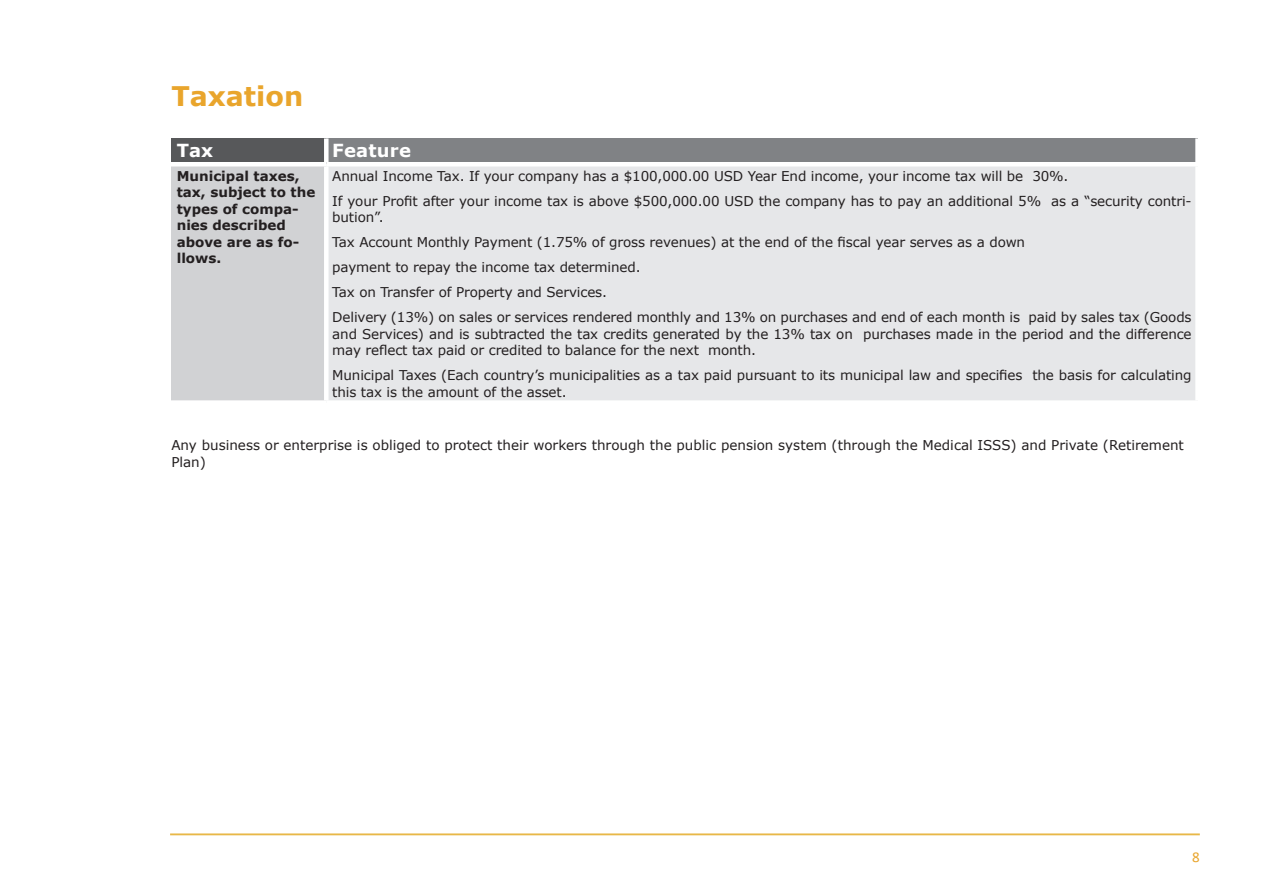
<style>
.page{position:relative;width:1263px;height:893px;background:#fff}
.page>*{position:absolute;margin:0;border:0;box-sizing:border-box;transform-origin:0 0}
.t1{font:700 27px "Verdana";color:#e9a52c}
.t2{font:700 18px "Verdana";letter-spacing:.01em;color:#fff}
.t3{font:15px "Calibri";color:#e9a52c}
.t4{font:13.5px/25px "Verdana";letter-spacing:-.01em;color:#231f20}
.t5{font:700 13.5px/16.5px "Verdana";color:#231f20}
</style>
<div class="page">
<hr style="left:170px;top:833px;width:1030px;height:2px;background:#e8b848">
<div style="left:171px;top:138px;width:155px;height:26px;background:#57585a"></div>
<div style="left:326px;top:138px;width:871px;height:26px;background:#808285"></div>
<div style="left:171px;top:164px;width:155px;height:239px;background:#d1d2d4"></div>
<div style="left:326px;top:164px;width:871px;height:239px;background:#e6e7e9"></div>
<div style="left:324px;top:138px;width:5px;height:24px;background:#fff"></div>
<div style="left:1195px;top:138px;width:5px;height:24px;background:#fff"></div>
<hr style="left:171px;top:162px;width:155px;height:4px;background:#fff">
<hr style="left:326px;top:162px;width:874px;height:4px;background:#fff">
<div style="left:324px;top:166px;width:5px;height:234px;background:#fff"></div>
<div style="left:1195px;top:166px;width:5px;height:234px;background:#fff"></div>
<div style="left:171px;top:400px;width:155px;height:5px;background:#fff"></div>
<div style="left:326px;top:400px;width:874px;height:5px;background:#fff"></div>
<h1 class="t1" style="left:171px;top:77px;width:133px">Taxation</h1>
<h2 class="t2" style="left:177px;top:137px;width:38px">Tax</h2>
<h2 class="t2" style="left:332px;top:137px;width:80px">Feature</h2>
<p class="t5" style="left:177px;top:167px;width:140px">Municipal taxes, tax, subject to the types of compa&shy;nies described above are as fo&shy;llows.</p>
<p class="t4" style="left:332px;top:163px;width:861px">Annual Income Tax. If your company has a $100,000.00 USD Year End income, your income tax will be 30%.<br>If your Profit after your income tax is above $500,000.00 USD the company has to pay an additional 5% as a “security contri-</p>
<p class="t4" style="left:332px;top:204px;width:861px">bution”.<br>Tax Account Monthly Payment (1.75% of gross revenues) at the end of the fiscal year serves as a down<br>payment to repay the income tax determined.<br>Tax on Transfer of Property and Services.<br>Delivery (13%) on sales or services rendered monthly and 13% on purchases and end of each month is paid by sales tax (Goods</p>
<p class="t4" style="left:332px;top:325px;width:861px;line-height:16.5px">and Services) and is subtracted the tax credits generated by the 13% tax on purchases made in the period and the difference may reflect tax paid or credited to balance for the next month.</p>
<p class="t4" style="left:332px;top:367px;width:861px;line-height:16.5px">Municipal Taxes (Each country’s municipalities as a tax paid pursuant to its municipal law and specifies the basis for calculating this tax is the amount of the asset.</p>
<p class="t4" style="left:171px;top:437px;width:1014px;line-height:16.5px">Any business or enterprise is obliged to protect their workers through the public pension system (through the Medical ISSS) and Private (Retirement<br>Plan)</p>
<p class="t3" style="left:1192px;top:846px;width:9px">8</p>
</div>
